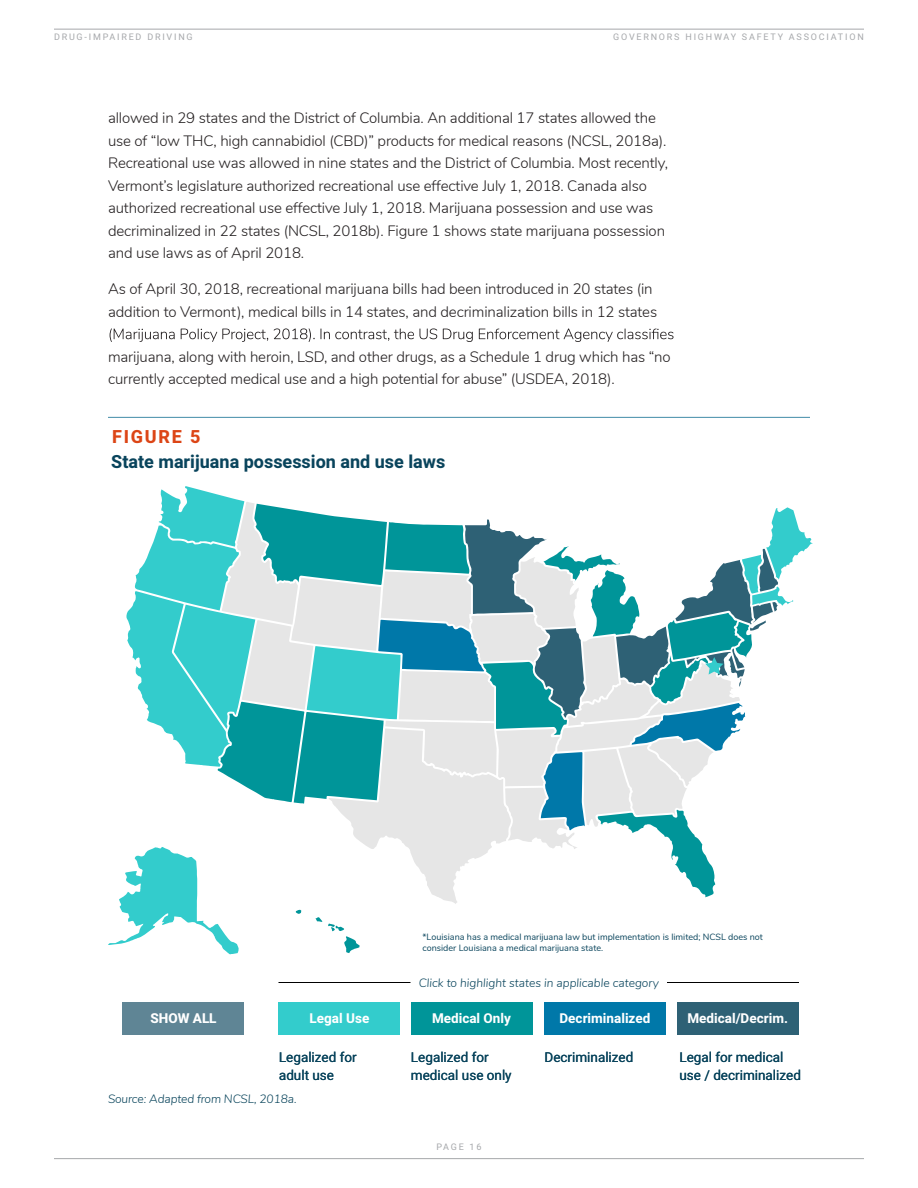
<style>
.page{position:relative;width:918px;height:1188px;background:#fff}
.page>*{position:absolute;margin:0;border:0;box-sizing:border-box;transform-origin:0 0}
.t1{font:700 18px "Heebo";color:#09445c}
.t2{font:800 18px "Heebo";letter-spacing:.1em;color:#dc4516}
.t3{font:300 15px/22.5px "Nunito";letter-spacing:-.01em;color:#231f20}
.t4{font:13.5px/18px "Heebo";color:#09445c}
.t5{font:700 13.5px "Heebo";color:#fff}
.t6{font:italic 300 12px "Nunito";color:#09445c}
.t7{font:italic 300 12px "Nunito";letter-spacing:-.01em;color:#0a455c}
.t8{font:9px/10.8px "Nunito";color:#09445c}
.t9{font:9px "Heebo";letter-spacing:.2em;color:#a6a8ab}
</style>
<div class="page">
<svg style="left:108px;top:486px;width:705px;height:469px"></svg>
<div style="left:123px;top:1002px;width:121px;height:33px;background:#5f8595"></div>
<div style="left:279px;top:1002px;width:121px;height:33px;background:#3cc"></div>
<div style="left:411px;top:1002px;width:122px;height:33px;background:#009599"></div>
<div style="left:544px;top:1002px;width:122px;height:33px;background:#0078a9"></div>
<div style="left:678px;top:1002px;width:121px;height:33px;background:#2e6175"></div>
<hr style="left:667px;top:982px;width:132px;height:1px;background:#000">
<hr style="left:278px;top:982px;width:132px;height:1px;background:#000">
<hr style="left:54px;top:1158px;width:810px;height:1px;background:#a6a8ab">
<hr style="left:54px;top:29px;width:810px;height:1px;background:#a6a8ab">
<svg style="left:110px;top:328px;width:564px;height:14px"></svg>
<hr style="left:108px;top:417px;width:702px;height:1px;background:#428ca8">
<p class="t9" style="left:54px;top:31px;width:140px">DRUG-IMPAIRED DRIVING</p>
<p class="t9" style="left:613px;top:31px;width:252px">GOVERNORS HIGHWAY SAFETY ASSOCIATION</p>
<p class="t3" style="left:108px;top:106px;width:562px">allowed in 29 states and the District of Columbia. An additional 17 states allowed the use of “low THC, high cannabidiol (CBD)” products for medical reasons (NCSL, 2018a).<br>Recreational use was allowed in nine states and the District of Columbia. Most recently, Vermont’s legislature authorized recreational use effective July 1, 2018. Canada also authorized recreational use effective July 1, 2018. Marijuana possession and use was decriminalized in 22 states (NCSL, 2018b). Figure 1 shows state marijuana possession and use laws as of April 2018.</p>
<p class="t3" style="left:108px;top:277px;width:551px">As of April 30, 2018, recreational marijuana bills had been introduced in 20 states (in addition to Vermont), medical bills in 14 states, and decriminalization bills in 12 states</p>
<p class="t3" style="left:108px;top:344px;width:564px">marijuana, along with heroin, LSD, and other drugs, as a Schedule 1 drug which has “no currently accepted medical use and a high potential for abuse” (USDEA, 2018).</p>
<p class="t2" style="left:112px;top:424px;width:90px">FIGURE 5</p>
<p class="t1" style="left:111px;top:449px;width:336px">State marijuana possession and use laws</p>
<p class="t8" style="left:422px;top:931px;width:342px">*Louisiana has a medical marijuana law but implementation is limited; NCSL does not consider Louisiana a medical marijuana state.</p>
<p class="t6" style="left:419px;top:974px;width:242px">Click to highlight states in applicable category</p>
<p class="t5" style="left:151px;top:1009px;width:68px">SHOW ALL</p>
<p class="t5" style="left:310px;top:1009px;width:61px">Legal Use</p>
<p class="t5" style="left:432px;top:1009px;width:80px">Medical Only</p>
<p class="t5" style="left:560px;top:1009px;width:92px">Decriminalized</p>
<p class="t5" style="left:687px;top:1009px;width:102px">Medical/Decrim.</p>
<p class="t4" style="left:411px;top:1048px;width:102px">Legalized for medical use only</p>
<p class="t4" style="left:544px;top:1048px;width:90px">Decriminalized</p>
<p class="t4" style="left:679px;top:1048px;width:123px">Legal for medical use / decriminalized</p>
<p class="t4" style="left:279px;top:1048px;width:79px">Legalized for adult use</p>
<p class="t7" style="left:108px;top:1090px;width:190px">Source: Adapted from NCSL, 2018a.</p>
<p class="t9" style="left:436px;top:1141px;width:47px">PAGE 16</p>
</div>
